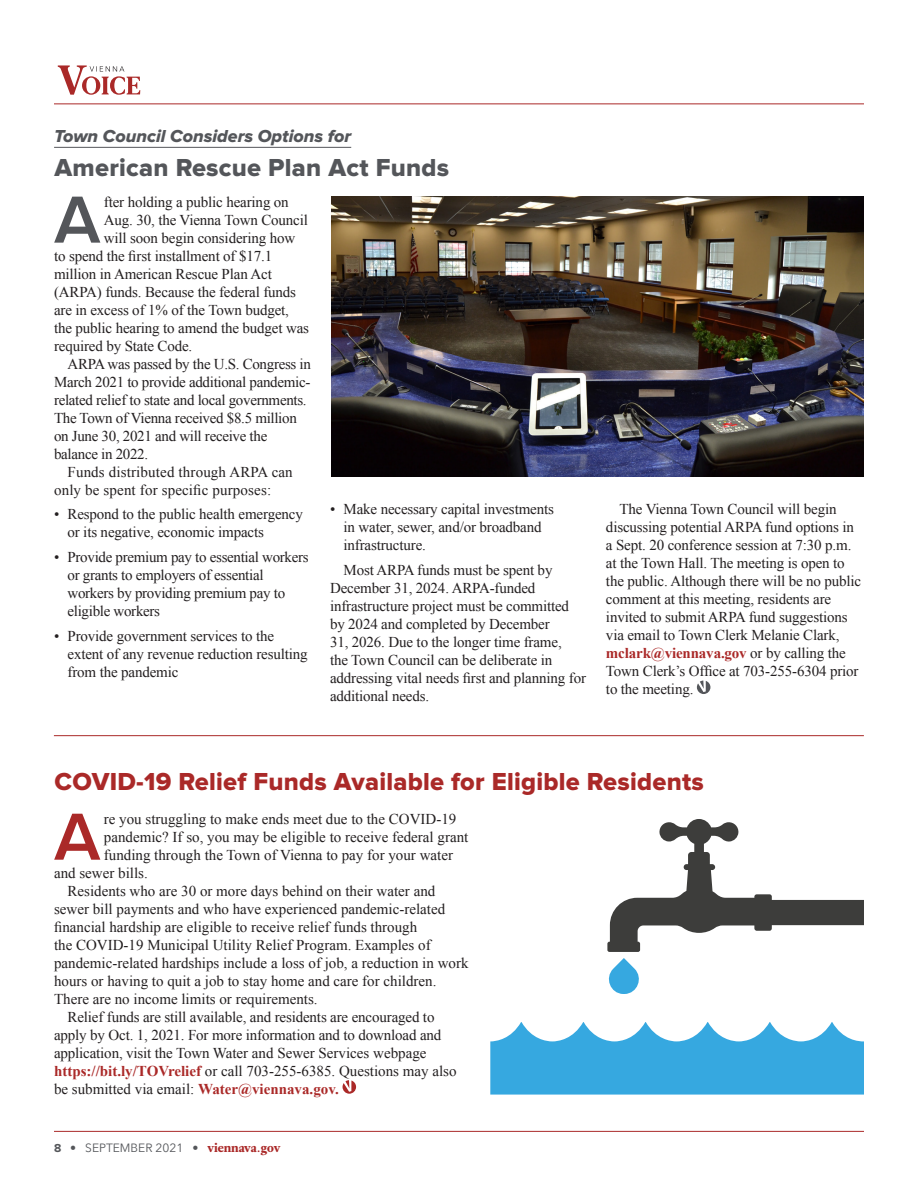
<style>
.page{position:relative;width:918px;height:1188px;background:#fff}
.page>*{position:absolute;margin:0;border:0;box-sizing:border-box;transform-origin:0 0}
.Body_Text{font:600 69px "Proxima Nova";color:#54565a}
.Body_Text-2{font:600 69px "Proxima Nova";color:#aa2928}
.heading{font:25.5px "Proxima Nova Extrabld";letter-spacing:.01em;color:#aa2928}
.heading-2{font:25.5px "Proxima Nova Extrabld";letter-spacing:.01em;color:#54565a}
.heading-3{font:18px "Proxima Nova Extrabld It";color:#54565a}
.Body_Text-3{font:15px/18px "Times New Roman";letter-spacing:-.01em;color:#231f20}
.Body_Text-4{font:15px/18px "Times New Roman";letter-spacing:.01em;color:#231f20}
.t1{font:12px "Avenir Next";color:#54565a}
.s1{font-weight:700;color:#aa2928}
.s2{font-family:"Proxima Nova";font-weight:700}
.s3{font-family:"Leitura News Roman 4";color:#aa2928}
</style>
<div class="page">
<hr style="left:54px;top:735px;width:810px;height:1px;background:#aa2928">
<svg style="left:697px;top:681px;width:13px;height:13px"></svg>
<svg style="left:343px;top:1080px;width:13px;height:14px"></svg>
<hr style="left:54px;top:147px;width:297px;height:1px;background:#54565a">
<svg style="left:607px;top:819px;width:257px;height:133px"></svg>
<svg style="left:608px;top:958px;width:31px;height:36px"></svg>
<svg style="left:490px;top:1022px;width:374px;height:73px"></svg>
<img style="left:332px;top:196px;width:532px;height:281px">
<hr style="left:54px;top:103px;width:810px;height:1px;background:#aa2928">
<svg style="left:58px;top:65px;width:82px;height:30px"></svg>
<hr style="left:54px;top:1131px;width:810px;height:1px;background:#aa2928">
<p class="heading-3" style="left:54px;top:128px;width:299px">Town Council Considers Options for</p>
<p class="heading-2" style="left:55px;top:155px;width:396px">American Rescue Plan Act Funds</p>
<p class="Body_Text" style="left:54px;top:188px;width:48px">A</p>
<p class="Body_Text-3" style="left:104px;top:192px;width:186px">fter holding a public hearing on</p>
<p class="Body_Text-3" style="left:104px;top:210px;width:206px">Aug. 30, the Vienna Town Council</p>
<p class="Body_Text-3" style="left:104px;top:228px;width:193px">will soon begin considering how</p>
<p class="Body_Text-3" style="left:54px;top:246px;width:220px">to spend the first installment of $17.1</p>
<p class="Body_Text-3" style="left:54px;top:264px;width:219px">million in American Rescue Plan Act</p>
<p class="Body_Text-3" style="left:54px;top:282px;width:244px">(ARPA) funds. Because the federal funds</p>
<p class="Body_Text-3" style="left:54px;top:300px;width:237px">are in excess of 1% of the Town budget,</p>
<p class="Body_Text-3" style="left:54px;top:318px;width:257px">the public hearing to amend the budget was</p>
<p class="Body_Text-3" style="left:54px;top:336px;width:140px">required by State Code.</p>
<p class="Body_Text-3" style="left:54px;top:354px;width:258px;text-indent:14px">ARPA was passed by the U.S. Congress in March 2021 to provide additional pandemic&shy;related relief to state and local governments.<br>The Town of Vienna received $8.5 million on June 30, 2021 and will receive the balance in 2022.</p>
<p class="Body_Text-4" style="left:54px;top:462px;width:240px;text-indent:14px">Funds distributed through ARPA can only be spent for specific purposes:</p>
<p class="Body_Text-3" style="left:68px;top:505px;width:237px;text-indent:-14px">• Respond to the public health emergency or its negative, economic impacts</p>
<p class="Body_Text-3" style="left:68px;top:548px;width:243px;text-indent:-14px">• Provide premium pay to essential workers or grants to employers of essential workers by providing premium pay to eligible workers</p>
<p class="Body_Text-3" style="left:68px;top:627px;width:242px;text-indent:-14px">• Provide government services to the extent of any revenue reduction resulting from the pandemic</p>
<p class="Body_Text-3" style="left:344px;top:500px;width:212px;text-indent:-14px">• Make necessary capital investments in water, sewer, and/or broadband infrastructure.</p>
<p class="Body_Text-3" style="left:330px;top:561px;width:258px;text-indent:14px">Most ARPA funds must be spent by December 31, 2024. ARPA-funded infrastructure project must be committed by 2024 and completed by December<br>31, 2026. Due to the longer time frame,<br>the Town Council can be deliberate in addressing vital needs first and planning for additional needs.</p>
<p class="Body_Text-3" style="left:606px;top:500px;width:257px;text-indent:14px">The Vienna Town Council will begin discussing potential ARPA fund options in a Sept. 20 conference session at 7:30 p.m. at the Town Hall. The meeting is open to the public. Although there will be no public comment at this meeting, residents are invited to submit ARPA fund suggestions via email to Town Clerk Melanie Clark, <span class="s1">mclark@viennava.gov</span> or by calling the Town Clerk’s Office at 703-255-6304 prior to the meeting.</p>
<p class="heading" style="left:55px;top:770px;width:651px">COVID-19 Relief Funds Available for Eligible Residents</p>
<p class="Body_Text-2" style="left:54px;top:805px;width:48px">A</p>
<p class="Body_Text-3" style="left:104px;top:809px;width:354px">re you struggling to make ends meet due to the COVID-19</p>
<p class="Body_Text-3" style="left:104px;top:827px;width:366px">pandemic? If so, you may be eligible to receive federal grant</p>
<p class="Body_Text-3" style="left:104px;top:845px;width:351px">funding through the Town of Vienna to pay for your water</p>
<p class="Body_Text-3" style="left:54px;top:863px;width:95px">and sewer bills.</p>
<p class="Body_Text-3" style="left:54px;top:881px;width:416px;text-indent:14px">Residents who are 30 or more days behind on their water and sewer bill payments and who have experienced pandemic-related financial hardship are eligible to receive relief funds through<br>the COVID-19 Municipal Utility Relief Program. Examples of pandemic-related hardships include a loss of job, a reduction in work hours or having to quit a job to stay home and care for children.<br>There are no income limits or requirements.</p>
<p class="Body_Text-3" style="left:54px;top:1007px;width:404px;text-indent:14px">Relief funds are still available, and residents are encouraged to apply by Oct. 1, 2021. For more information and to download and application, visit the Town Water and Sewer Services webpage <span class="s1">https://bit.ly/TOVrelief</span> or call 703-255-6385. Questions may also be submitted via email: <span class="s1">Water@viennava.gov.</span></p>
<p class="t1" style="left:54px;top:1138px;width:228px"><span class="s2">8</span> • SEPTEMBER 2021 • <span class="s3">viennava.gov</span></p>
</div>
